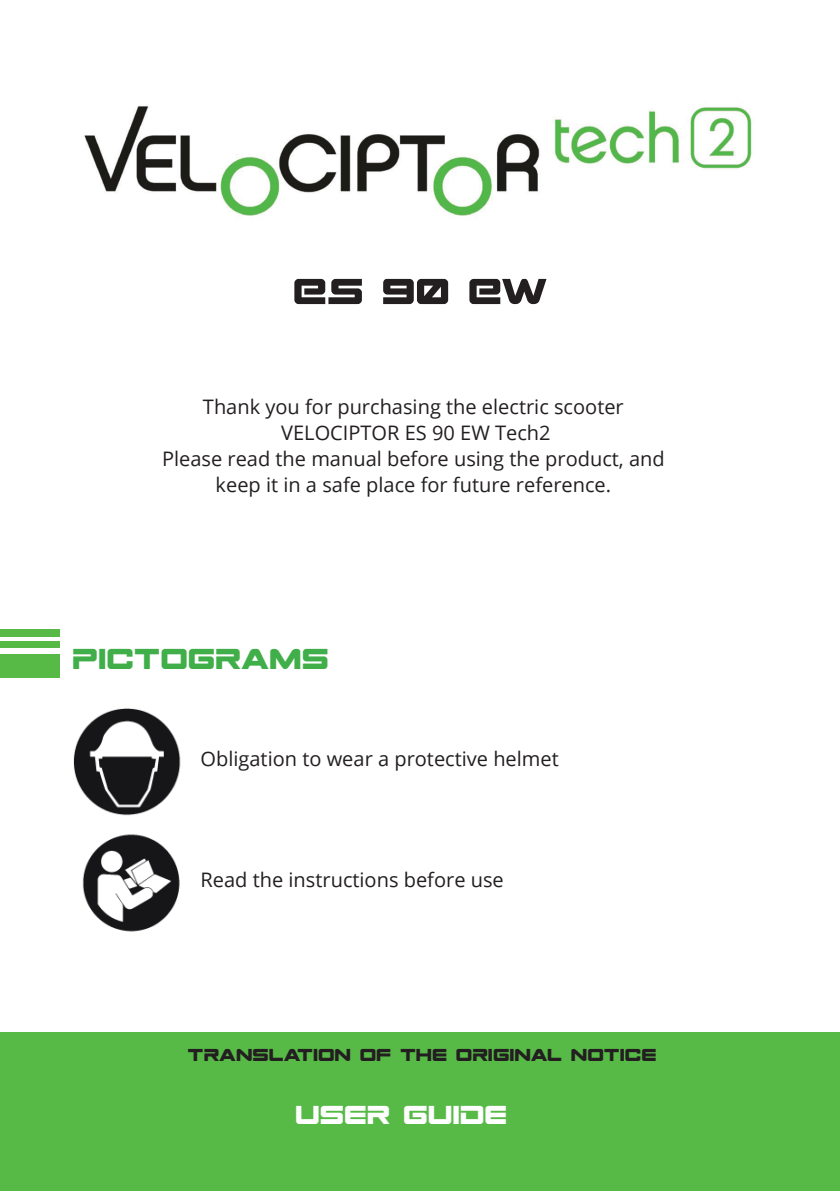
<style>
.page{position:relative;width:840px;height:1191px;background:#fff}
.page>*{position:absolute;margin:0;border:0;box-sizing:border-box;transform-origin:0 0}
.t1{font:50px "Space Ranger";color:#231f20}
.t2{font:40px "Space Ranger";color:#40ae49}
.t3{font:36px "Space Ranger";color:#fff}
.t4{font:24px "Space Ranger";color:#231f20}
.t5{font:20px/26px "Open Sans";color:#231f20;text-align:center}
</style>
<div class="page">
<div style="left:0;top:1032px;width:839px;height:159px;background:#57ba47"></div>
<img style="left:73px;top:708px;width:108px;height:108px">
<img style="left:82px;top:834px;width:98px;height:98px">
<img style="left:84px;top:106px;width:668px;height:110px">
<div style="left:0;top:630px;width:60px;height:48px;background:#57ba47"></div>
<hr style="left:0;top:637px;width:60px;height:3px;background:#fff">
<div style="left:0;top:648px;width:60px;height:6px;background:#fff"></div>
<h1 class="t1" style="left:292px;top:270px;width:256px">ES 90 EW</h1>
<p class="t5" style="left:162px;top:393px;width:504px">Thank you for purchasing the electric scooter VELOCIPTOR ES 90 EW Tech2<br>Please read the manual before using the product, and keep it in a safe place for future reference.</p>
<h2 class="t2" style="left:72px;top:641px;width:258px">pictograms</h2>
<p class="t5" style="left:200px;top:745px;width:359px">Obligation to wear a protective helmet</p>
<p class="t5" style="left:200px;top:866px;width:305px">Read the instructions before use</p>
<p class="t4" style="left:187px;top:1044px;width:470px">Translation of the original notice</p>
<h3 class="t3" style="left:295px;top:1099px;width:213px">user guide</h3>
</div>
